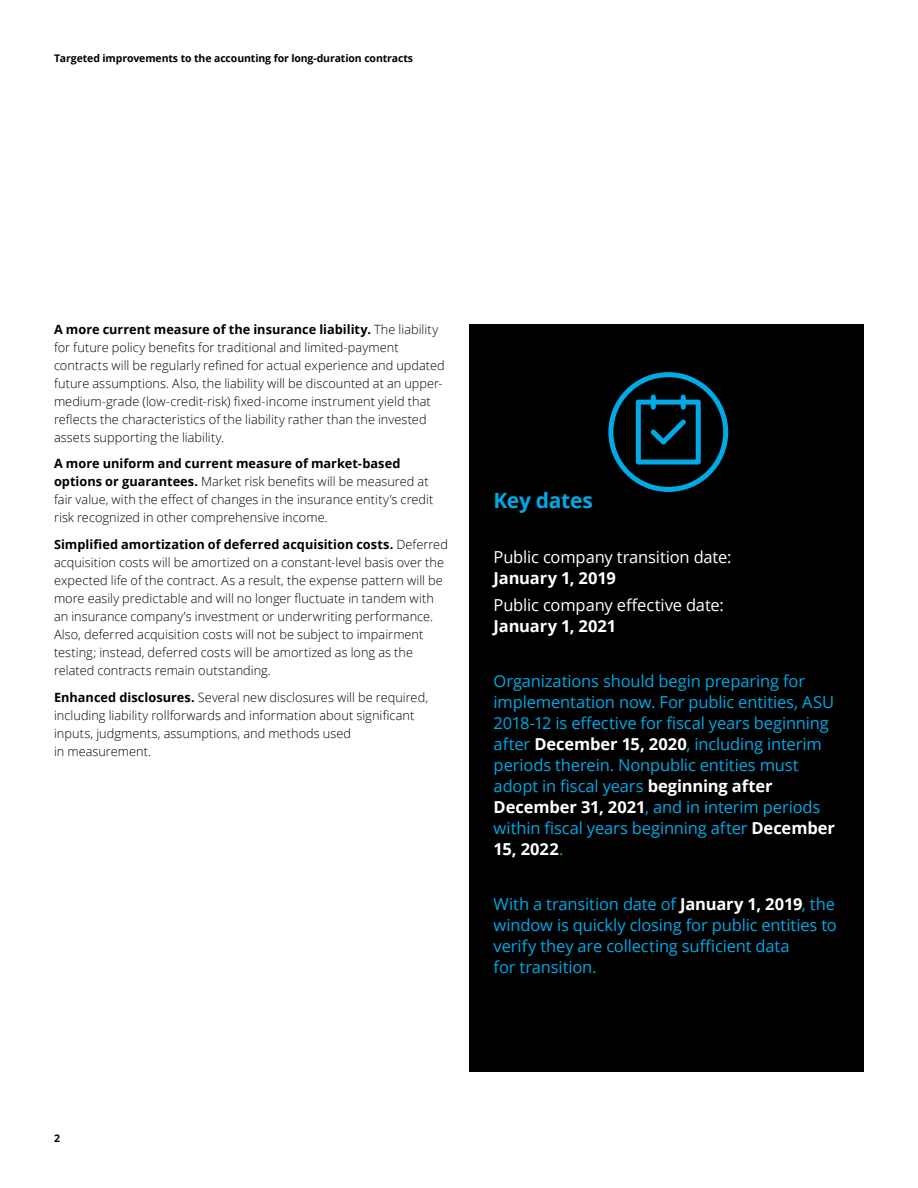
<style>
.page{position:relative;width:918px;height:1188px;background:#fff}
.page>*{position:absolute;margin:0;border:0;box-sizing:border-box;transform-origin:0 0}
.t1{font:700 21px "Open Sans";letter-spacing:-.02em;color:#00aae7}
.t2{font:16.5px/21px "Open Sans";letter-spacing:-.01em;color:#00aae7}
.t3{font:16.5px "Open Sans";letter-spacing:-.01em;color:#fff}
.t4{font:700 16.5px "Open Sans";letter-spacing:-.01em;color:#fff}
.t5{font:300 12.75px/18px "Open Sans";letter-spacing:.005em;color:#000}
.t6{font:700 10.5px "Open Sans";letter-spacing:-.01em;color:#000}
.s1{font-weight:700}
.s2{font-weight:700;color:#fff}
</style>
<div class="page">
<div style="left:470px;top:324px;width:394px;height:747px;background:#000"></div>
<svg style="left:608px;top:372px;width:120px;height:120px"></svg>
<p class="t6" style="left:54px;top:51px;width:361px">Targeted improvements to the accounting for long-duration contracts</p>
<p class="t5" style="left:54px;top:320px;width:392px"><span class="s1">A more current measure of the insurance liability.</span> The liability for future policy benefits for traditional and limited-payment contracts will be regularly refined for actual experience and updated future assumptions. Also, the liability will be discounted at an upper&shy;medium-grade (low-credit-risk) fixed-income instrument yield that reflects the characteristics of the liability rather than the invested assets supporting the liability.</p>
<p class="t5" style="left:54px;top:454px;width:381px"><span class="s1">A more uniform and current measure of market-based options or guarantees.</span> Market risk benefits will be measured at fair value, with the effect of changes in the insurance entity’s credit risk recognized in other comprehensive income.</p>
<p class="t5" style="left:54px;top:535px;width:395px"><span class="s1">Simplified amortization of deferred acquisition costs.</span> Deferred acquisition costs will be amortized on a constant-level basis over the expected life of the contract. As a result, the expense pattern will be more easily predictable and will no longer fluctuate in tandem with an insurance company’s investment or underwriting performance.<br>Also, deferred acquisition costs will not be subject to impairment testing; instead, deferred costs will be amortized as long as the related contracts remain outstanding.</p>
<p class="t5" style="left:54px;top:688px;width:376px"><span class="s1">Enhanced disclosures.</span> Several new disclosures will be required, including liability rollforwards and information about significant inputs, judgments, assumptions, and methods used<br>in measurement.</p>
<h1 class="t1" style="left:494px;top:486px;width:101px">Key dates</h1>
<p class="t3" style="left:494px;top:546px;width:239px">Public company transition date:</p>
<p class="t4" style="left:494px;top:566px;width:124px">January 1, 2019</p>
<p class="t3" style="left:494px;top:594px;width:232px">Public company effective date:</p>
<p class="t4" style="left:494px;top:615px;width:124px">January 1, 2021</p>
<p class="t2" style="left:494px;top:671px;width:343px">Organizations should begin preparing for implementation now. For public entities, ASU 2018-12 is effective for fiscal years beginning after <span class="s2">December 15, 2020</span>, including interim periods therein. Nonpublic entities must adopt in fiscal years <span class="s2">beginning after December 31, 2021</span>, and in interim periods within fiscal years beginning after <span class="s2">December 15, 2022</span>.</p>
<p class="t2" style="left:494px;top:894px;width:345px">With a transition date of <span class="s2">January 1, 2019</span>, the window is quickly closing for public entities to verify they are collecting sufficient data<br>for transition.</p>
<p class="t6" style="left:54px;top:1131px;width:7px">2</p>
</div>
